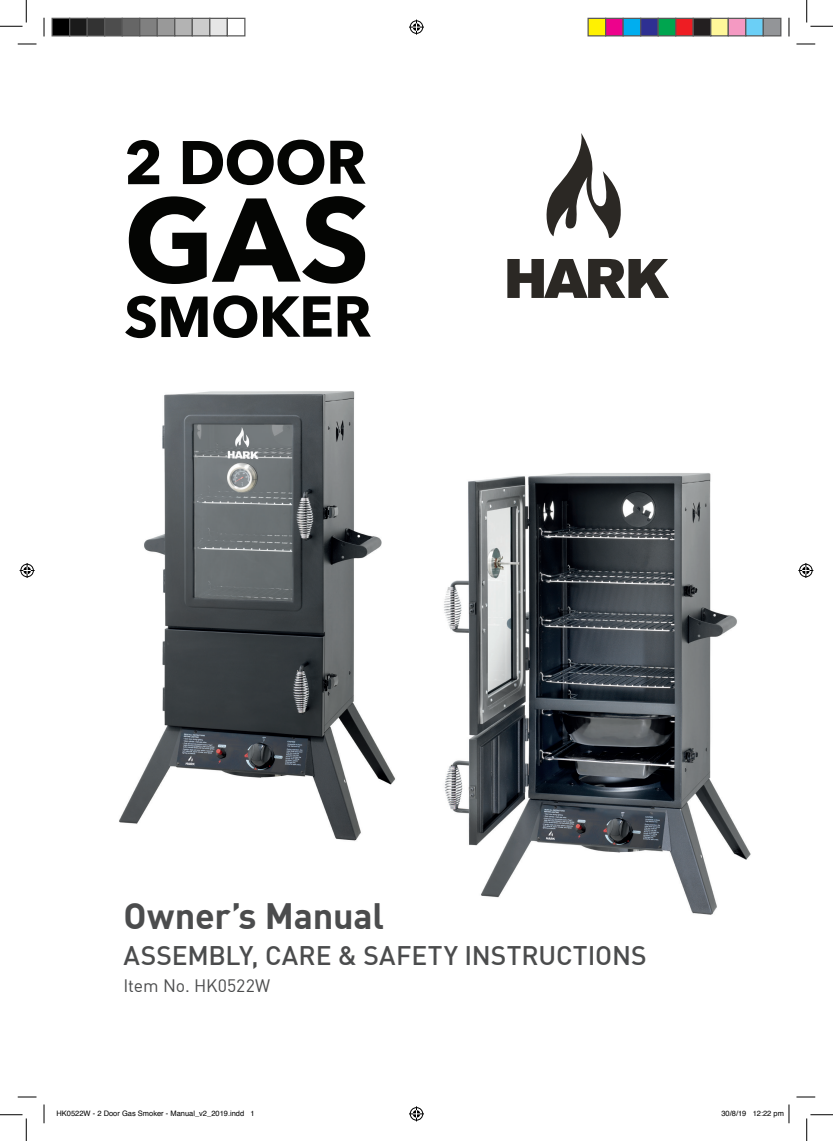
<style>
.page{position:relative;width:833px;height:1141px;background:#fff}
.page>*{position:absolute;margin:0;border:0;box-sizing:border-box;transform-origin:0 0}
.t1{font:700 117.5px "Avenir Next";color:#040503}
.t2{font:700 60.75px "Avenir Next";color:#040503}
.t3{font:700 57.12px "Avenir Next";letter-spacing:-.015em;color:#040503}
.t4{font:700 36px "DIN";letter-spacing:-.005em;color:#4b4c4d}
.t5{font:500 26.38px "DIN";color:#4b4c4d}
.t6{font:17.62px "DIN";letter-spacing:-.005em;color:#4b4c4d}
.t7{font:7.5px "Helvetica";color:#000}
</style>
<div class="page">
<img style="left:119px;top:391px;width:276px;height:450px">
<img style="left:444px;top:473px;width:307px;height:442px">
<svg style="left:507px;top:259px;width:161px;height:39px"></svg>
<svg style="left:546px;top:133px;width:75px;height:105px"></svg>
<svg style="left:18px;top:43px;width:18px;height:2px"></svg>
<svg style="left:796px;top:43px;width:18px;height:2px"></svg>
<svg style="left:18px;top:1096px;width:18px;height:1px"></svg>
<svg style="left:796px;top:1096px;width:18px;height:1px"></svg>
<svg style="left:43px;top:18px;width:2px;height:18px"></svg>
<svg style="left:43px;top:1104px;width:2px;height:19px"></svg>
<svg style="left:788px;top:18px;width:1px;height:18px"></svg>
<svg style="left:0;top:0;width:27px;height:27px"></svg>
<svg style="left:0;top:1114px;width:27px;height:26px"></svg>
<svg style="left:806px;top:0;width:26px;height:27px"></svg>
<svg style="left:806px;top:1114px;width:26px;height:26px"></svg>
<svg style="left:409px;top:20px;width:15px;height:15px"></svg>
<svg style="left:409px;top:1106px;width:15px;height:15px"></svg>
<svg style="left:20px;top:563px;width:15px;height:15px"></svg>
<svg style="left:798px;top:563px;width:14px;height:15px"></svg>
<div style="left:52px;top:18px;width:18px;height:18px;background:#000"></div>
<div style="left:51px;top:18px;width:19px;height:18px;border:1px solid #595959"></div>
<div style="left:70px;top:18px;width:17px;height:18px;background:#1a1a1a"></div>
<div style="left:69px;top:18px;width:19px;height:18px;border:1px solid #595959"></div>
<div style="left:87px;top:18px;width:18px;height:18px;background:#333"></div>
<div style="left:86px;top:18px;width:19px;height:18px;border:1px solid #595959"></div>
<div style="left:105px;top:18px;width:17px;height:18px;background:#4d4d4d"></div>
<div style="left:104px;top:18px;width:19px;height:18px;border:1px solid #595959"></div>
<div style="left:122px;top:18px;width:18px;height:18px;background:#666"></div>
<div style="left:121px;top:18px;width:19px;height:18px;border:1px solid #595959"></div>
<div style="left:140px;top:18px;width:17px;height:18px;background:#808080"></div>
<div style="left:139px;top:18px;width:19px;height:18px;border:1px solid #595959"></div>
<div style="left:157px;top:18px;width:18px;height:18px;background:#999"></div>
<div style="left:156px;top:18px;width:19px;height:18px;border:1px solid #595959"></div>
<div style="left:175px;top:18px;width:17px;height:18px;background:#b3b3b3"></div>
<div style="left:174px;top:18px;width:19px;height:18px;border:1px solid #595959"></div>
<div style="left:192px;top:18px;width:18px;height:18px;background:#ccc"></div>
<div style="left:191px;top:18px;width:19px;height:18px;border:1px solid #595959"></div>
<div style="left:210px;top:18px;width:17px;height:18px;background:#e6e6e6"></div>
<div style="left:209px;top:18px;width:19px;height:18px;border:1px solid #595959"></div>
<div style="left:226px;top:18px;width:19px;height:18px;border:1px solid #595959"></div>
<div style="left:587px;top:18px;width:18px;height:18px;background:#fff101"></div>
<div style="left:587px;top:18px;width:19px;height:18px;border:1px solid #595959"></div>
<div style="left:605px;top:18px;width:17px;height:18px;background:#ed028c"></div>
<div style="left:604px;top:18px;width:19px;height:18px;border:1px solid #595959"></div>
<div style="left:622px;top:18px;width:18px;height:18px;background:#00aeef"></div>
<div style="left:622px;top:18px;width:19px;height:18px;border:1px solid #595959"></div>
<div style="left:640px;top:18px;width:17px;height:18px;background:#2e3092"></div>
<div style="left:639px;top:18px;width:19px;height:18px;border:1px solid #595959"></div>
<div style="left:657px;top:18px;width:18px;height:18px;background:#00a54f"></div>
<div style="left:657px;top:18px;width:19px;height:18px;border:1px solid #595959"></div>
<div style="left:675px;top:18px;width:17px;height:18px;background:#ee1d23"></div>
<div style="left:674px;top:18px;width:19px;height:18px;border:1px solid #595959"></div>
<div style="left:692px;top:18px;width:18px;height:18px;background:#231f20"></div>
<div style="left:692px;top:18px;width:19px;height:18px;border:1px solid #595959"></div>
<div style="left:710px;top:18px;width:17px;height:18px;background:#fff79a"></div>
<div style="left:709px;top:18px;width:19px;height:18px;border:1px solid #595959"></div>
<div style="left:727px;top:18px;width:18px;height:18px;background:#f499c2"></div>
<div style="left:727px;top:18px;width:19px;height:18px;border:1px solid #595959"></div>
<div style="left:745px;top:18px;width:17px;height:18px;background:#6bcff6"></div>
<div style="left:744px;top:18px;width:19px;height:18px;border:1px solid #595959"></div>
<div style="left:762px;top:18px;width:18px;height:18px;background:#939598"></div>
<div style="left:762px;top:18px;width:19px;height:18px;border:1px solid #595959"></div>
<svg style="left:788px;top:1104px;width:1px;height:19px"></svg>
<h2 class="t2" style="left:124px;top:110px;width:244px">2 DOOR</h2>
<h1 class="t1" style="left:124px;top:139px;width:247px">GAS</h1>
<h3 class="t3" style="left:124px;top:267px;width:249px">SMOKER</h3>
<h3 class="t4" style="left:123px;top:892px;width:262px">Owner’s Manual</h3>
<h3 class="t5" style="left:123px;top:938px;width:524px">ASSEMBLY, CARE &amp; SAFETY INSTRUCTIONS</h3>
<h3 class="t6" style="left:123px;top:974px;width:148px">Item No. HK0522W</h3>
<p class="t7" style="left:56px;top:1107px;width:199px">HK0522W - 2 Door Gas Smoker - Manual_v2_2019.indd 1</p>
<p class="t7" style="left:721px;top:1107px;width:64px">30/8/19 12:22 pm</p>
</div>
